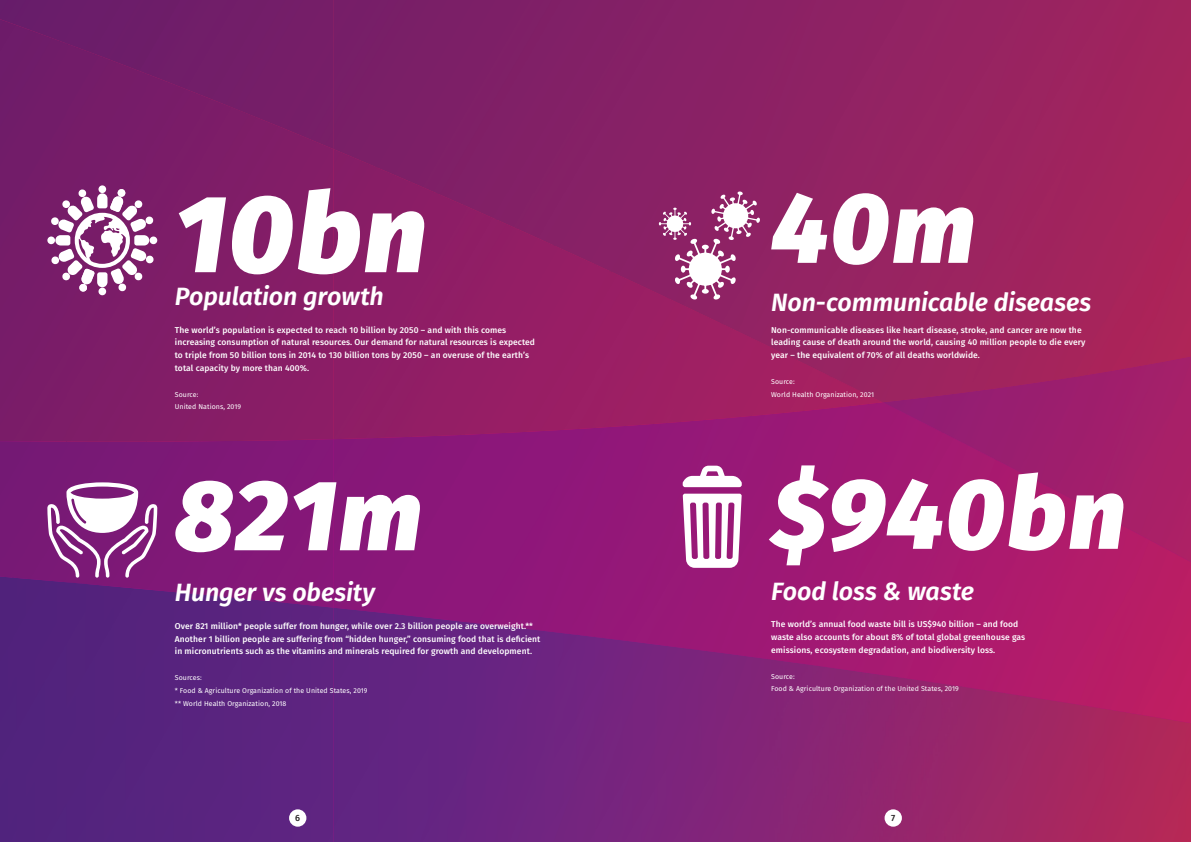
<style>
.page{position:relative;width:1191px;height:842px;background:#fff}
.page>*{position:absolute;margin:0;border:0;box-sizing:border-box;transform-origin:0 0}
.Headline_-_Fira_Extr{font:italic 800 110px "Fira Sans";color:#fff}
.Headline_-_Fira_Extr-2{font:italic 800 100px "Fira Sans";letter-spacing:.025em;color:#fff}
.Headline_-_Fira_Extr-3{font:italic 600 25px "Fira Sans";letter-spacing:-.005em;color:#fff}
.t1{font:500 9px "Fira Sans";color:#231f20}
.Body_-_Fira_Regular{font:500 8.5px/12.8px "Fira Sans";letter-spacing:.01em;color:#fff}
.Body_-_Fira_Regular-2{font:7px/12.8px "Fira Sans";letter-spacing:.01em;color:#fff}
</style>
<div class="page">
<img style="left:0;top:440px;width:333px;height:142px">
<img style="left:280px;top:582px;width:53px;height:20px">
<div style="left:0;top:149px;width:66px;height:293px;background:#771c68"></div>
<div style="left:66px;top:149px;width:80px;height:293px;background:#7d1d68"></div>
<div style="left:146px;top:149px;width:54px;height:293px;background:#7f1d67"></div>
<div style="left:199px;top:149px;width:81px;height:292px;background:#831d67"></div>
<div style="left:279px;top:149px;width:54px;height:291px;background:#881d66"></div>
<img style="left:0;top:0;width:333px;height:149px">
<div style="left:0;top:576px;width:14px;height:266px;background:#50227c"></div>
<div style="left:12px;top:578px;width:268px;height:264px;background:#56237e"></div>
<div style="left:279px;top:602px;width:54px;height:240px;background:#5e2480"></div>
<div style="left:798px;top:405px;width:108px;height:254px;background:#a11873"></div>
<img style="left:415px;top:416px;width:383px;height:205px">
<div style="left:906px;top:433px;width:54px;height:226px;background:#a61a71"></div>
<div style="left:333px;top:437px;width:82px;height:171px;background:#881779"></div>
<div style="left:960px;top:460px;width:55px;height:226px;background:#ac1a6e"></div>
<div style="left:1015px;top:485px;width:54px;height:201px;background:#b01b6b"></div>
<div style="left:1069px;top:514px;width:55px;height:172px;background:#b41c69"></div>
<div style="left:1124px;top:542px;width:55px;height:170px;background:#b91d64"></div>
<img style="left:1179px;top:562px;width:12px;height:150px">
<div style="left:579px;top:621px;width:219px;height:27px;background:#9b1876"></div>
<img style="left:770px;top:648px;width:28px;height:11px">
<div style="left:333px;top:168px;width:79px;height:271px;background:#8c1d66"></div>
<div style="left:411px;top:194px;width:54px;height:243px;background:#901e65"></div>
<div style="left:464px;top:220px;width:53px;height:215px;background:#941e65"></div>
<div style="left:516px;top:246px;width:79px;height:186px;background:#981e65"></div>
<div style="left:594px;top:272px;width:54px;height:156px;background:#9b1f64"></div>
<div style="left:646px;top:298px;width:54px;height:126px;background:#9e1f63"></div>
<div style="left:699px;top:324px;width:53px;height:96px;background:#a12063"></div>
<div style="left:751px;top:350px;width:54px;height:66px;background:#a42062"></div>
<img style="left:803px;top:377px;width:54px;height:34px">
<img style="left:856px;top:402px;width:24px;height:3px">
<div style="left:1043px;top:377px;width:148px;height:137px;background:#a31f6b"></div>
<img style="left:880px;top:402px;width:164px;height:31px">
<img style="left:941px;top:432px;width:103px;height:28px">
<img style="left:994px;top:459px;width:50px;height:26px">
<img style="left:1099px;top:513px;width:92px;height:29px">
<img style="left:1150px;top:541px;width:41px;height:21px">
<img style="left:1179px;top:568px;width:12px;height:28px">
<img style="left:333px;top:0;width:518px;height:168px">
<img style="left:851px;top:0;width:340px;height:271px">
<img style="left:374px;top:166px;width:478px;height:28px">
<img style="left:435px;top:193px;width:417px;height:27px">
<img style="left:494px;top:219px;width:358px;height:27px">
<img style="left:552px;top:245px;width:300px;height:27px">
<img style="left:610px;top:271px;width:581px;height:27px">
<img style="left:666px;top:297px;width:525px;height:27px">
<img style="left:720px;top:323px;width:471px;height:27px">
<img style="left:775px;top:349px;width:416px;height:28px">
<img style="left:828px;top:376px;width:255px;height:26px">
<img style="left:333px;top:608px;width:246px;height:234px">
<img style="left:578px;top:635px;width:192px;height:207px">
<img style="left:769px;top:659px;width:193px;height:183px">
<img style="left:960px;top:686px;width:165px;height:156px">
<div style="left:1124px;top:712px;width:67px;height:130px;background:#b12859"></div>
<div style="left:289px;top:809px;width:17px;height:18px;background:#fff;border-radius:50%"></div>
<div style="left:884px;top:809px;width:18px;height:18px;background:#fff;border-radius:50%"></div>
<div style="left:98px;top:185px;width:8px;height:8px;background:#fff;border-radius:50%"></div>
<div style="left:98px;top:288px;width:8px;height:7px;background:#fff;border-radius:50%"></div>
<div style="left:47px;top:236px;width:8px;height:8px;background:#fff;border-radius:50%"></div>
<div style="left:150px;top:236px;width:7px;height:8px;background:#fff;border-radius:50%"></div>
<svg style="left:51px;top:189px;width:103px;height:103px"></svg>
<svg style="left:659px;top:191px;width:101px;height:109px"></svg>
<svg style="left:682px;top:466px;width:59px;height:21px"></svg>
<svg style="left:682px;top:494px;width:59px;height:74px"></svg>
<svg style="left:47px;top:482px;width:110px;height:96px"></svg>
<p class="Headline_-_Fira_Extr" style="left:175px;top:135px;width:253px">10bn</p>
<p class="Headline_-_Fira_Extr-3" style="left:175px;top:275px;width:210px">Population growth</p>
<p class="Body_-_Fira_Regular" style="left:175px;top:323px;width:362px">The world’s population is expected to reach 10 billion by 2050 – and with this comes increasing consumption of natural resources. Our demand for natural resources is expected to triple from 50 billion tons in 2014 to 130 billion tons by 2050 – an overuse of the earth’s total capacity by more than 400%.</p>
<p class="Body_-_Fira_Regular-2" style="left:175px;top:387px;width:68px">Source:<br>United Nations, 2019</p>
<p class="Headline_-_Fira_Extr-2" style="left:175px;top:426px;width:248px">821m</p>
<p class="Headline_-_Fira_Extr-3" style="left:175px;top:572px;width:202px">Hunger vs obesity</p>
<p class="Body_-_Fira_Regular" style="left:175px;top:619px;width:367px">Over 821 million* people suffer from hunger, while over 2.3 billion people are overweight.**<br>Another 1 billion people are suffering from “hidden hunger,” consuming food that is deficient in micronutrients such as the vitamins and minerals required for growth and development.</p>
<p class="Body_-_Fira_Regular-2" style="left:175px;top:671px;width:28px">Sources:</p>
<p class="Body_-_Fira_Regular-2" style="left:175px;top:684px;width:194px">* Food &amp; Agriculture Organization of the United States, 2019</p>
<p class="Body_-_Fira_Regular-2" style="left:175px;top:697px;width:113px">** World Health Organization, 2018</p>
<p class="Headline_-_Fira_Extr-2" style="left:771px;top:138px;width:205px">40m</p>
<p class="Headline_-_Fira_Extr-3" style="left:771px;top:281px;width:321px">Non-communicable diseases</p>
<p class="Body_-_Fira_Regular" style="left:771px;top:323px;width:316px">Non-communicable diseases like heart disease, stroke, and cancer are now the leading cause of death around the world, causing 40 million people to die every year – the equivalent of 70% of all deaths worldwide.</p>
<p class="Body_-_Fira_Regular-2" style="left:771px;top:375px;width:25px">Source:</p>
<p class="Body_-_Fira_Regular-2" style="left:771px;top:387px;width:104px">World Health Organization, 2021</p>
<p class="Headline_-_Fira_Extr-2" style="left:771px;top:424px;width:355px">$940bn</p>
<p class="Headline_-_Fira_Extr-3" style="left:771px;top:570px;width:204px">Food loss &amp; waste</p>
<p class="Body_-_Fira_Regular" style="left:771px;top:617px;width:255px">The world’s annual food waste bill is US$940 billion – and food waste also accounts for about 8% of total global greenhouse gas emissions, ecosystem degradation, and biodiversity loss.</p>
<p class="Body_-_Fira_Regular-2" style="left:771px;top:669px;width:189px">Source:<br>Food &amp; Agriculture Organization of the United States, 2019</p>
<p class="t1" style="left:295px;top:810px;width:6px">6</p>
<p class="t1" style="left:891px;top:810px;width:6px">7</p>
</div>
